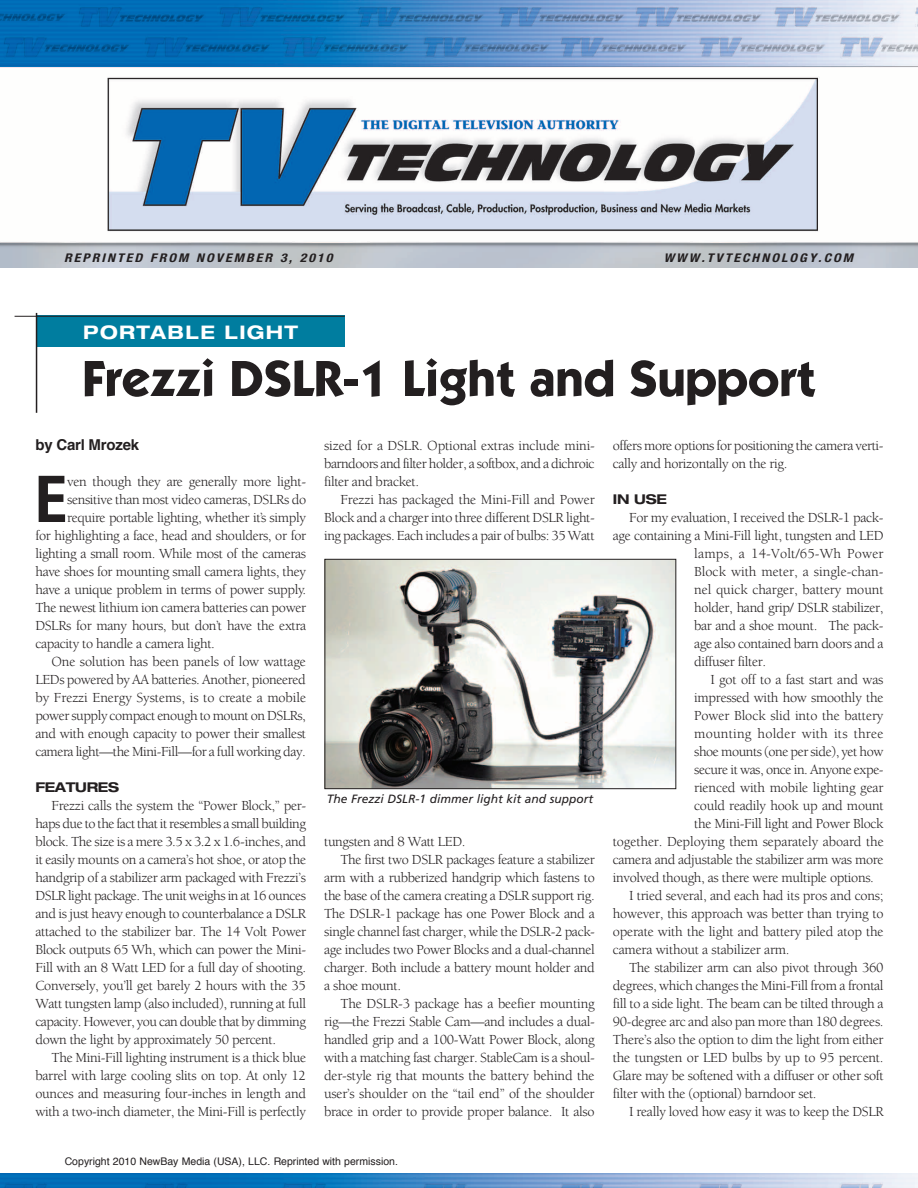
<style>
.page{position:relative;width:918px;height:1188px;background:#fff}
.page>*{position:absolute;margin:0;border:0;box-sizing:border-box;transform-origin:0 0}
.t1{font:700 condensed 64.65px "Helvetica Neue";color:#231f20}
.t2{font:700 51px "Itc Kabel";color:#231f20}
.t3{font:700 expanded 18.75px "Helvetica Neue";letter-spacing:.07em;color:#fff}
.t4{font:700 15px "Helvetica";letter-spacing:-.015em;color:#231f20}
.t5{font:14.25px/18px "Berkeley";letter-spacing:-.025em;color:#231f20;text-align:justify}
.t6{font:14.25px "Berkeley";letter-spacing:-.005em;color:#231f20}
.t7{font:14.25px "Berkeley";letter-spacing:.015em;color:#231f20}
.t8{font:14.25px "Berkeley";color:#231f20}
.t9{font:700 expanded 13.5px "Helvetica Neue";letter-spacing:-.025em;color:#231f20}
.t10{font:italic 700 condensed 12px "Helvetica Neue";letter-spacing:.15em;color:#231f20;scale:1.15 1}
.t11{font:italic 12px "Frutiger";color:#231f20}
.t12{font:10.5px "Helvetica";color:#231f20}
</style>
<div class="page">
<img style="left:0;top:1174px;width:918px;height:14px">
<img style="left:0;top:0;width:918px;height:267px">
<img style="left:326px;top:561px;width:348px;height:226px">
<div style="left:324px;top:559px;width:352px;height:230px;border:1px solid #231f20"></div>
<div style="left:37px;top:316px;width:308px;height:31px;background:#007d9f"></div>
<hr style="left:36px;top:313px;width:1px;height:100px;background:#231f20">
<hr style="left:15px;top:316px;width:330px;height:1px;background:#231f20">
<p class="t10" style="left:64px;top:250px;width:235px">REPRINTED FROM NOVEMBER 3, 2010</p>
<p class="t10" style="left:664px;top:250px;width:46px">WWW.TVTE</p>
<p class="t10" style="left:742px;top:250px;width:98px">CHNO LOGY.COM</p>
<h3 class="t3" style="left:83px;top:320px;width:53px">PORTA</h3>
<h3 class="t3" style="left:168px;top:320px;width:132px">BLE LIGHT</h3>
<h2 class="t2" style="left:82px;top:348px;width:735px">Frezzi DSLR-1 Light and Support</h2>
<p class="t4" style="left:35px;top:431px;width:105px">by Carl Mrozek</p>
<h1 class="t1" style="left:35px;top:460px;width:33px">E</h1>
<p class="t5" style="left:67px;top:473px;width:240px">ven though they are generally more light-</p>
<p class="t5" style="left:67px;top:491px;width:241px">sensitive than most video cameras, DSLRs do</p>
<p class="t5" style="left:67px;top:509px;width:240px">require portable lighting, whether it’s simply</p>
<p class="t5" style="left:35px;top:527px;width:272px">for highlighting a face, head and shoulders, or for</p>
<p class="t5" style="left:35px;top:545px;width:272px">lighting a small room. While most of the cameras</p>
<p class="t5" style="left:35px;top:563px;width:272px">have shoes for mounting small camera lights, they</p>
<p class="t5" style="left:35px;top:581px;width:272px">have a unique problem in terms of power supply.</p>
<p class="t5" style="left:35px;top:599px;width:272px">The newest lithium ion camera batteries can power</p>
<p class="t5" style="left:35px;top:617px;width:272px">DSLRs for many hours, but don’t have the extra</p>
<p class="t5" style="left:35px;top:635px;width:181px">capacity to handle a camera light.</p>
<p class="t5" style="left:52px;top:653px;width:256px">One solution has been panels of low wattage</p>
<p class="t5" style="left:35px;top:671px;width:272px">LEDs powered by AA batteries. Another, pioneered</p>
<p class="t6" style="left:35px;top:690px;width:272px">by Frezzi Energy Systems, is to create a mobile</p>
<p class="t5" style="left:35px;top:707px;width:272px">power supply compact enough to mount on DSLRs,</p>
<p class="t5" style="left:35px;top:725px;width:272px">and with enough capacity to power their smallest</p>
<p class="t5" style="left:35px;top:743px;width:272px">camera light—the Mini-Fill—for a full working day.</p>
<p class="t9" style="left:35px;top:779px;width:85px">FEATURES</p>
<p class="t5" style="left:35px;top:797px;width:272px;text-indent:16px">Frezzi calls the system the “Power Block,” per&shy;haps due to the fact that it resembles a small building block. The size is a mere 3.5 x 3.2 x 1.6-inches, and it easily mounts on a camera’s hot shoe, or atop the handgrip of a stabilizer arm packaged with Frezzi’s DSLR light package. The unit weighs in at 16 ounces and is just heavy enough to counterbalance a DSLR attached to the stabilizer bar. The 14 Volt Power Block outputs 65 Wh, which can power the Mini-Fill with an 8 Watt LED for a full day of shooting.<br>Conversely, you’ll get barely 2 hours with the 35<br>Watt tungsten lamp (also included), running at full capacity. However, you can double that by dimming down the light by approximately 50 percent.</p>
<p class="t5" style="left:35px;top:1049px;width:272px;text-indent:16px">The Mini-Fill lighting instrument is a thick blue barrel with large cooling slits on top. At only 12 ounces and measuring four-inches in length and with a two-inch diameter, the Mini-Fill is perfectly</p>
<p class="t5" style="left:324px;top:437px;width:272px">sized for a DSLR. Optional extras include mini&shy;barndoors and filter holder, a softbox, and a dichroic filter and bracket.</p>
<p class="t5" style="left:324px;top:491px;width:272px;text-indent:16px">Frezzi has packaged the Mini-Fill and Power Block and a charger into three different DSLR light&shy;ing packages. Each includes a pair of bulbs: 35 Watt</p>
<p class="t11" style="left:327px;top:792px;width:268px">The Frezzi DSLR-1 dimmer light kit and support</p>
<p class="t5" style="left:324px;top:833px;width:143px">tungsten and 8 Watt LED.</p>
<p class="t5" style="left:340px;top:851px;width:256px">The first two DSLR packages feature a stabilizer</p>
<p class="t5" style="left:324px;top:869px;width:272px">arm with a rubberized handgrip which fastens to</p>
<p class="t5" style="left:324px;top:887px;width:272px">the base of the camera creating a DSLR support rig.</p>
<p class="t5" style="left:324px;top:905px;width:272px">The DSLR-1 package has one Power Block and a</p>
<p class="t5" style="left:324px;top:923px;width:272px">single channel fast charger, while the DSLR-2 pack-</p>
<p class="t5" style="left:324px;top:941px;width:272px">age includes two Power Blocks and a dual-channel</p>
<p class="t5" style="left:324px;top:959px;width:272px">charger. Both include a battery mount holder and</p>
<p class="t5" style="left:324px;top:977px;width:78px">a shoe mount.</p>
<p class="t5" style="left:340px;top:995px;width:256px">The DSLR-3 package has a beefier mounting</p>
<p class="t5" style="left:324px;top:1013px;width:272px">rig—the Frezzi Stable Cam—and includes a dual-</p>
<p class="t5" style="left:324px;top:1031px;width:272px">handled grip and a 100-Watt Power Block, along</p>
<p class="t5" style="left:324px;top:1049px;width:272px">with a matching fast charger. StableCam is a shoul-</p>
<p class="t5" style="left:324px;top:1067px;width:272px">der-style rig that mounts the battery behind the</p>
<p class="t5" style="left:324px;top:1085px;width:272px">user’s shoulder on the “tail end” of the shoulder</p>
<p class="t5" style="left:324px;top:1103px;width:272px">brace in order to provide proper balance. It also</p>
<p class="t12" style="left:65px;top:1153px;width:335px">Copyright 2010 NewBay Media (USA), LLC. Reprinted with permission.</p>
<p class="t5" style="left:613px;top:437px;width:272px">offers more options for positioning the camera verti&shy;cally and horizontally on the rig.</p>
<p class="t9" style="left:613px;top:491px;width:56px">IN USE</p>
<p class="t5" style="left:629px;top:509px;width:256px">For my evaluation, I received the DSLR-1 pack-</p>
<p class="t5" style="left:613px;top:527px;width:272px">age containing a Mini-Fill light, tungsten and LED</p>
<p class="t7" style="left:694px;top:546px;width:191px">lamps, a 14-Volt/65-Wh Power</p>
<p class="t8" style="left:694px;top:564px;width:191px">Block with meter, a single-chan-</p>
<p class="t6" style="left:694px;top:582px;width:191px">nel quick charger, battery mount</p>
<p class="t5" style="left:694px;top:599px;width:191px">holder, hand grip/ DSLR stabilizer,</p>
<p class="t5" style="left:694px;top:617px;width:191px">bar and a shoe mount. The pack-</p>
<p class="t5" style="left:694px;top:635px;width:191px">age also contained barn doors and a</p>
<p class="t5" style="left:694px;top:653px;width:73px">diffuser filter.</p>
<p class="t5" style="left:710px;top:671px;width:175px">I got off to a fast start and was</p>
<p class="t5" style="left:694px;top:689px;width:191px">impressed with how smoothly the</p>
<p class="t6" style="left:694px;top:708px;width:191px">Power Block slid into the battery</p>
<p class="t7" style="left:694px;top:726px;width:191px">mounting holder with its three</p>
<p class="t5" style="left:694px;top:743px;width:191px">shoe mounts (one per side), yet how</p>
<p class="t5" style="left:694px;top:761px;width:191px">secure it was, once in. Anyone expe-</p>
<p class="t5" style="left:694px;top:779px;width:191px">rienced with mobile lighting gear</p>
<p class="t5" style="left:694px;top:797px;width:191px">could readily hook up and mount</p>
<p class="t5" style="left:694px;top:815px;width:191px">the Mini-Fill light and Power Block</p>
<p class="t5" style="left:613px;top:833px;width:272px">together. Deploying them separately aboard the</p>
<p class="t5" style="left:613px;top:851px;width:272px">camera and adjustable the stabilizer arm was more</p>
<p class="t5" style="left:613px;top:869px;width:263px">involved though, as there were multiple options.</p>
<p class="t5" style="left:629px;top:887px;width:256px">I tried several, and each had its pros and cons;</p>
<p class="t5" style="left:613px;top:905px;width:272px">however, this approach was better than trying to</p>
<p class="t5" style="left:613px;top:923px;width:272px">operate with the light and battery piled atop the</p>
<p class="t5" style="left:613px;top:941px;width:178px">camera without a stabilizer arm.</p>
<p class="t5" style="left:629px;top:959px;width:256px">The stabilizer arm can also pivot through 360</p>
<p class="t5" style="left:613px;top:977px;width:272px">degrees, which changes the Mini-Fill from a frontal</p>
<p class="t5" style="left:613px;top:995px;width:272px">fill to a side light. The beam can be tilted through a</p>
<p class="t5" style="left:613px;top:1013px;width:272px">90-degree arc and also pan more than 180 degrees.</p>
<p class="t5" style="left:613px;top:1031px;width:272px">There’s also the option to dim the light from either</p>
<p class="t5" style="left:613px;top:1049px;width:272px">the tungsten or LED bulbs by up to 95 percent.</p>
<p class="t5" style="left:613px;top:1067px;width:272px">Glare may be softened with a diffuser or other soft</p>
<p class="t5" style="left:613px;top:1085px;width:205px">filter with the (optional) barndoor set.</p>
<p class="t5" style="left:629px;top:1103px;width:256px">I really loved how easy it was to keep the DSLR</p>
</div>
